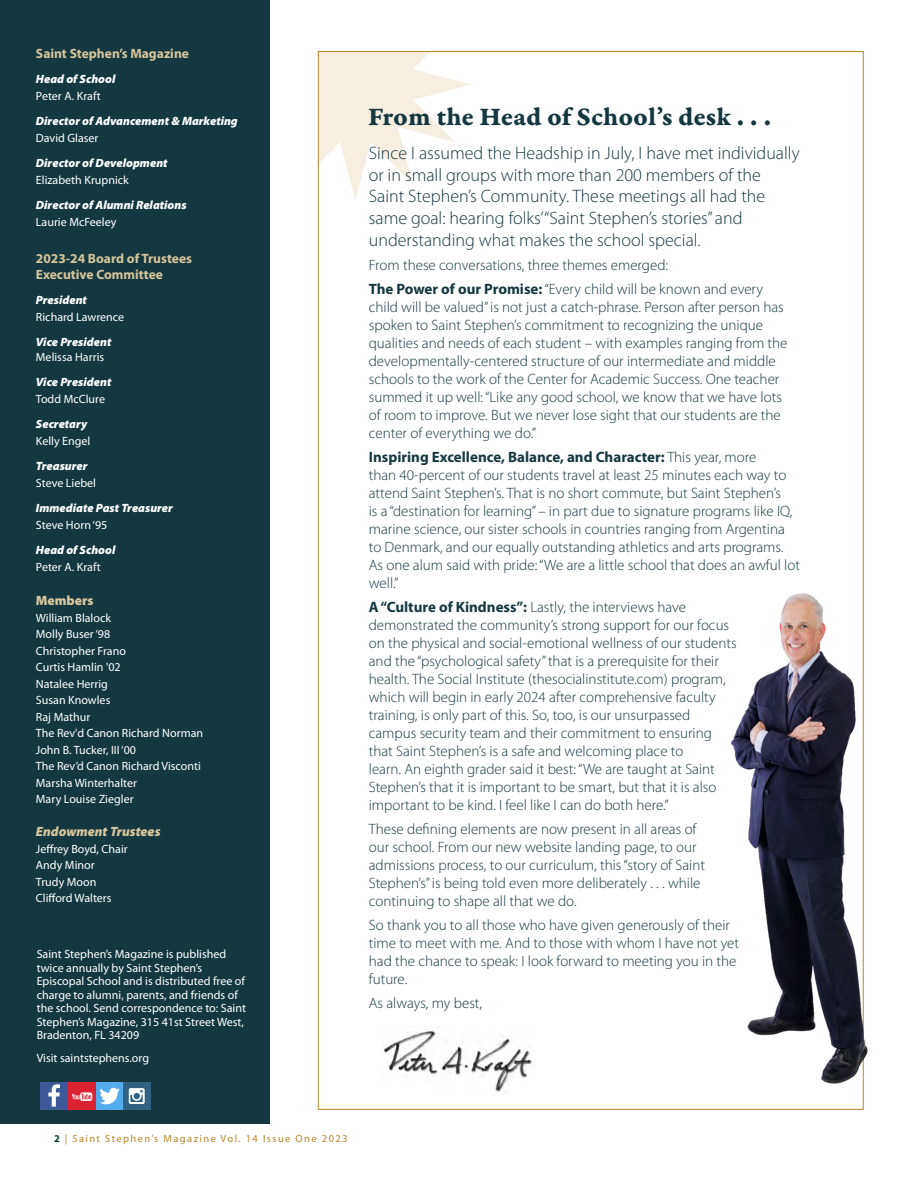
<style>
.page{position:relative;width:918px;height:1188px;background:#fff}
.page>*{position:absolute;margin:0;border:0;box-sizing:border-box;transform-origin:0 0}
.t1{font:27px "Garamond Premr Pro Bd Capt";color:#15373f}
.t2{font:300 18px/21.6px "Myriad Pro";color:#173841}
.t3{font:300 15px/18px "Myriad Pro";color:#173841}
.t4{font:700 13.5px "Myriad Pro";color:#d7c59d}
.t5{font:italic 900 13.5px "Myriad Pro";color:#d7c59d}
.t6{font:900 13.5px "Myriad Pro";color:#d7c59d}
.t7{font:12px/13.5px "Myriad Pro";color:#fff}
.t8{font:italic 900 12px "Myriad Pro";color:#fff}
.t9{font:10.5px "Myriad Pro";letter-spacing:.135em;color:#b7872d}
.s1{font-weight:700;color:#15373f}
.s2{font-weight:700;color:#0f4733}
</style>
<div class="page">
<svg style="left:320px;top:53px;width:151px;height:147px"></svg>
<div style="left:0;top:0;width:270px;height:1123px;background:#15373f"></div>
<div style="left:40px;top:1082px;width:28px;height:28px;background:#3c5a99"></div>
<svg style="left:48px;top:1084px;width:12px;height:23px"></svg>
<div style="left:96px;top:1082px;width:27px;height:28px;background:#54abed"></div>
<svg style="left:99px;top:1088px;width:21px;height:16px"></svg>
<div style="left:68px;top:1082px;width:28px;height:28px;background:#db2230"></div>
<svg style="left:72px;top:1092px;width:20px;height:9px"></svg>
<div style="left:123px;top:1082px;width:28px;height:28px;background:#306286"></div>
<svg style="left:129px;top:1088px;width:16px;height:16px"></svg>
<img style="left:731px;top:591px;width:137px;height:503px">
<img style="left:384px;top:1026px;width:148px;height:66px">
<p class="t4" style="left:36px;top:46px;width:155px">Saint Stephen’s Magazine</p>
<p class="t8" style="left:36px;top:73px;width:81px">Head of School</p>
<p class="t7" style="left:36px;top:89px;width:66px">Peter A. Kraft</p>
<p class="t8" style="left:36px;top:115px;width:203px">Director of Advancement &amp; Marketing</p>
<p class="t7" style="left:36px;top:131px;width:64px">David Glaser</p>
<p class="t8" style="left:36px;top:157px;width:133px">Director of Development</p>
<p class="t7" style="left:36px;top:173px;width:94px">Elizabeth Krupnick</p>
<p class="t8" style="left:36px;top:199px;width:152px">Director of Alumni Relations</p>
<p class="t7" style="left:36px;top:215px;width:82px">Laurie McFeeley</p>
<p class="t4" style="left:36px;top:251px;width:158px">2023-24 Board of Trustees</p>
<p class="t4" style="left:36px;top:267px;width:129px">Executive Committee</p>
<p class="t8" style="left:36px;top:294px;width:53px">President</p>
<p class="t7" style="left:36px;top:310px;width:90px">Richard Lawrence</p>
<p class="t8" style="left:36px;top:336px;width:77px">Vice President</p>
<p class="t7" style="left:36px;top:350px;width:70px">Melissa Harris</p>
<p class="t8" style="left:36px;top:376px;width:77px">Vice President</p>
<p class="t7" style="left:36px;top:392px;width:71px">Todd McClure</p>
<p class="t8" style="left:36px;top:418px;width:53px">Secretary</p>
<p class="t7" style="left:36px;top:434px;width:56px">Kelly Engel</p>
<p class="t8" style="left:36px;top:460px;width:53px">Treasurer</p>
<p class="t7" style="left:36px;top:476px;width:62px">Steve Liebel</p>
<p class="t8" style="left:36px;top:502px;width:138px">Immediate Past Treasurer</p>
<p class="t7" style="left:36px;top:518px;width:73px">Steve Horn ‘95</p>
<p class="t8" style="left:36px;top:544px;width:81px">Head of School</p>
<p class="t7" style="left:36px;top:560px;width:66px">Peter A. Kraft</p>
<p class="t6" style="left:36px;top:593px;width:59px">Members</p>
<p class="t7" style="left:36px;top:611px;width:77px">William Blalock</p>
<p class="t7" style="left:36px;top:628px;width:76px">Molly Buser ‘98</p>
<p class="t7" style="left:36px;top:644px;width:92px">Christopher Frano</p>
<p class="t7" style="left:36px;top:661px;width:86px">Curtis Hamlin '02</p>
<p class="t7" style="left:36px;top:677px;width:74px">Natalee Herrig</p>
<p class="t7" style="left:36px;top:694px;width:76px">Susan Knowles</p>
<p class="t7" style="left:36px;top:710px;width:56px">Raj Mathur</p>
<p class="t7" style="left:36px;top:727px;width:169px">The Rev'd Canon Richard Norman</p>
<p class="t7" style="left:36px;top:743px;width:102px">John B. Tucker, III ‘00</p>
<p class="t7" style="left:36px;top:760px;width:166px">The Rev’d Canon Richard Visconti</p>
<p class="t7" style="left:36px;top:776px;width:103px">Marsha Winterhalter</p>
<p class="t7" style="left:36px;top:793px;width:99px">Mary Louise Ziegler</p>
<p class="t5" style="left:36px;top:824px;width:126px">Endowment Trustees</p>
<p class="t7" style="left:36px;top:842px;width:93px">Jeffrey Boyd, Chair</p>
<p class="t7" style="left:36px;top:859px;width:60px">Andy Minor</p>
<p class="t7" style="left:36px;top:875px;width:62px">Trudy Moon</p>
<p class="t7" style="left:36px;top:892px;width:77px">Clifford Walters</p>
<p class="t7" style="left:37px;top:948px;width:211px">Saint Stephen’s Magazine is published twice annually by Saint Stephen’s Episcopal School and is distributed free of charge to alumni, parents, and friends of the school. Send correspondence to: Saint Stephen’s Magazine, 315 41st Street West, Bradenton, FL 34209</p>
<p class="t7" style="left:37px;top:1051px;width:114px">Visit saintstephens.org</p>
<p class="t1" style="left:368px;top:100px;width:405px">From the Head of School’s desk . . .</p>
<p class="t2" style="left:369px;top:143px;width:432px">Since I assumed the Headship in July, I have met individually or in small groups with more than 200 members of the Saint Stephen’s Community. These meetings all had the same goal: hearing folks’“Saint Stephen’s stories” and understanding what makes the school special.</p>
<p class="t3" style="left:369px;top:256px;width:301px">From these conversations, three themes emerged:</p>
<p class="t3" style="left:369px;top:280px;width:420px"><span class="s1">The Power of our Promise:</span> “Every child will be known and every child will be valued” is not just a catch-phrase. Person after person has spoken to Saint Stephen’s commitment to recognizing the unique qualities and needs of each student – with examples ranging from the developmentally-centered structure of our intermediate and middle schools to the work of the Center for Academic Success. One teacher summed it up well: “Like any good school, we know that we have lots of room to improve. But we never lose sight that our students are the center of everything we do.”</p>
<p class="t3" style="left:369px;top:448px;width:433px"><span class="s1">Inspiring Excellence, Balance, and Character:</span> This year, more<br>than 40-percent of our students travel at least 25 minutes each way to attend Saint Stephen’s. That is no short commute, but Saint Stephen’s<br>is a “destination for learning” – in part due to signature programs like IQ, marine science, our sister schools in countries ranging from Argentina to Denmark, and our equally outstanding athletics and arts programs.<br>As one alum said with pride: “We are a little school that does an awful lot well.”</p>
<p class="t3" style="left:369px;top:598px;width:369px"><span class="s1">A “Culture of Kindness”:</span> Lastly, the interviews have demonstrated the community’s strong support for our focus on the physical and social-emotional wellness of our students and the “psychological safety” that is a prerequisite for their health. The Social Institute (thesocialinstitute.com) program, which will begin in early 2024 after comprehensive faculty training, is only part of this. So, too, is our unsurpassed campus security team and their commitment to ensuring that Saint Stephen’s is a safe and welcoming place to<br>learn. An eighth grader said it best: “We are taught at Saint Stephen’s that it is important to be smart, but that it is also important to be kind. I feel like I can do both here.”</p>
<p class="t3" style="left:369px;top:820px;width:338px">These defining elements are now present in all areas of our school. From our new website landing page, to our admissions process, to our curriculum, this “story of Saint Stephen’s” is being told even more deliberately . . . while continuing to shape all that we do.</p>
<p class="t3" style="left:369px;top:916px;width:372px">So thank you to all those who have given generously of their time to meet with me. And to those with whom I have not yet had the chance to speak: I look forward to meeting you in the future.</p>
<p class="t3" style="left:369px;top:994px;width:115px">As always, my best,</p>
<p class="t9" style="left:54px;top:1133px;width:295px"><span class="s2">2</span> | Saint Stephen’s Magazine Vol. 14 Issue One 2023</p>
</div>
